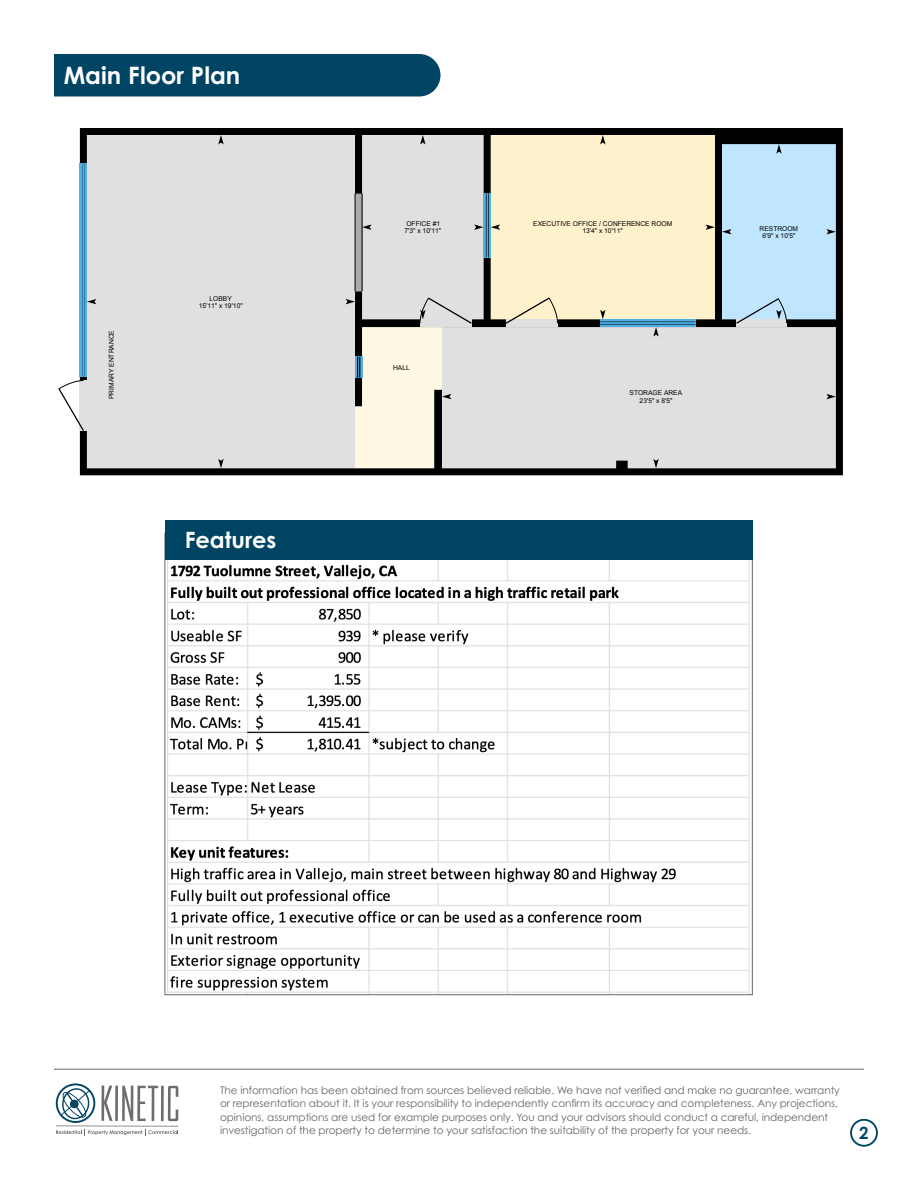
<style>
.page{position:relative;width:918px;height:1188px;background:#fff}
.page>*{position:absolute;margin:0;border:0;box-sizing:border-box;transform-origin:0 0}
.t1{font:700 24px "Century Gothic Pro";color:#fff}
.t2{font:700 22.5px "Century Gothic Pro";color:#fff}
.t3{font:700 16.8px "Century Gothic Pro";color:#004464}
.t4{font:10.5px/13.5px "Century Gothic Pro";letter-spacing:-.005em;color:#666}
.t5{font:6.6px/7.2px "Arial";color:#000;text-align:center}
</style>
<div class="page">
<div style="left:29px;top:54px;width:412px;height:43px;background:#004464;border-radius:21px"></div>
<svg style="left:101px;top:1086px;width:12px;height:35px"></svg>
<hr style="left:115px;top:1086px;width:3px;height:35px;background:#6c6d70">
<svg style="left:122px;top:1086px;width:36px;height:35px"></svg>
<hr style="left:161px;top:1086px;width:3px;height:35px;background:#6c6d70">
<svg style="left:168px;top:1086px;width:10px;height:35px"></svg>
<svg style="left:56px;top:1083px;width:39px;height:40px"></svg>
<hr style="left:56px;top:1126px;width:122px;height:1px;background:#6c6d70">
<svg style="left:56px;top:1129px;width:122px;height:6px"></svg>
<hr style="left:54px;top:1069px;width:810px;height:1px;background:#666">
<svg style="left:80px;top:128px;width:763px;height:347px;fill:#e0e0e0"></svg>
<div style="left:506px;top:319px;width:52px;height:8px;background:#dfdfdf"></div>
<svg style="left:506px;top:297px;width:52px;height:27px"></svg>
<svg style="left:600px;top:319px;width:95px;height:8px"></svg>
<hr style="left:600px;top:324px;width:95px;height:1px;background:#000">
<hr style="left:600px;top:322px;width:95px;height:1px;background:#000">
<div style="left:737px;top:319px;width:50px;height:8px;background:#dfdfdf"></div>
<svg style="left:737px;top:298px;width:50px;height:26px"></svg>
<svg style="left:484px;top:193px;width:7px;height:64px"></svg>
<hr style="left:486px;top:193px;width:1px;height:64px;background:#000">
<hr style="left:488px;top:193px;width:1px;height:64px;background:#000">
<svg style="left:346px;top:297px;width:125px;height:171px"></svg>
<div style="left:80px;top:380px;width:7px;height:51px;background:#dfdfdf"></div>
<svg style="left:58px;top:380px;width:26px;height:51px"></svg>
<div style="left:80px;top:163px;width:7px;height:213px;background:#4fb0e2"></div>
<hr style="left:82px;top:163px;width:1px;height:213px;background:#000">
<hr style="left:84px;top:163px;width:1px;height:213px;background:#000">
<img style="left:167px;top:560px;width:583px;height:433px">
<div style="left:165px;top:521px;width:588px;height:39px;background:#004464"></div>
<div style="left:850px;top:1119px;width:28px;height:28px;border:2px solid #004464;border-radius:50%"></div>
<div style="left:10px;top:37px;width:44px;height:80px;background:#fff"></div>
<p class="t1" style="left:64px;top:60px;width:178px">Main Floor Plan</p>
<p class="t5" style="left:108px;top:399px;width:70px;rotate:-90deg">PRIMARY ENTRANCE</p>
<p class="t5" style="left:199px;top:295px;width:46px">LOBBY<br>15'11" x 19'10"</p>
<p class="t2" style="left:185px;top:526px;width:93px">Features</p>
<p class="t5" style="left:405px;top:220px;width:38px;text-align:left">OFFICE #1<br>7'3" x 10'11"</p>
<p class="t5" style="left:533px;top:220px;width:141px">EXECUTIVE OFFICE / CONFERENCE ROOM<br>13'4" x 10'11"</p>
<p class="t5" style="left:393px;top:364px;width:18px">HALL</p>
<p class="t5" style="left:630px;top:390px;width:54px">STORAGE AREA<br>23'5" x 8'5"</p>
<p class="t5" style="left:760px;top:225px;width:40px">RESTROOM<br>6'9" x 10'5"</p>
<p class="t4" style="left:220px;top:1083px;width:621px">The information has been obtained from sources believed reliable. We have not verified and make no guarantee, warranty or representation about it. It is your responsibility to independently confirm its accuracy and completeness. Any projections, opinions, assumptions are used for example purposes only. You and your advisors should conduct a careful, independent investigation of the property to determine to your satisfaction the suitability of the property for your needs.</p>
<p class="t3" style="left:859px;top:1122px;width:11px">2</p>
</div>
